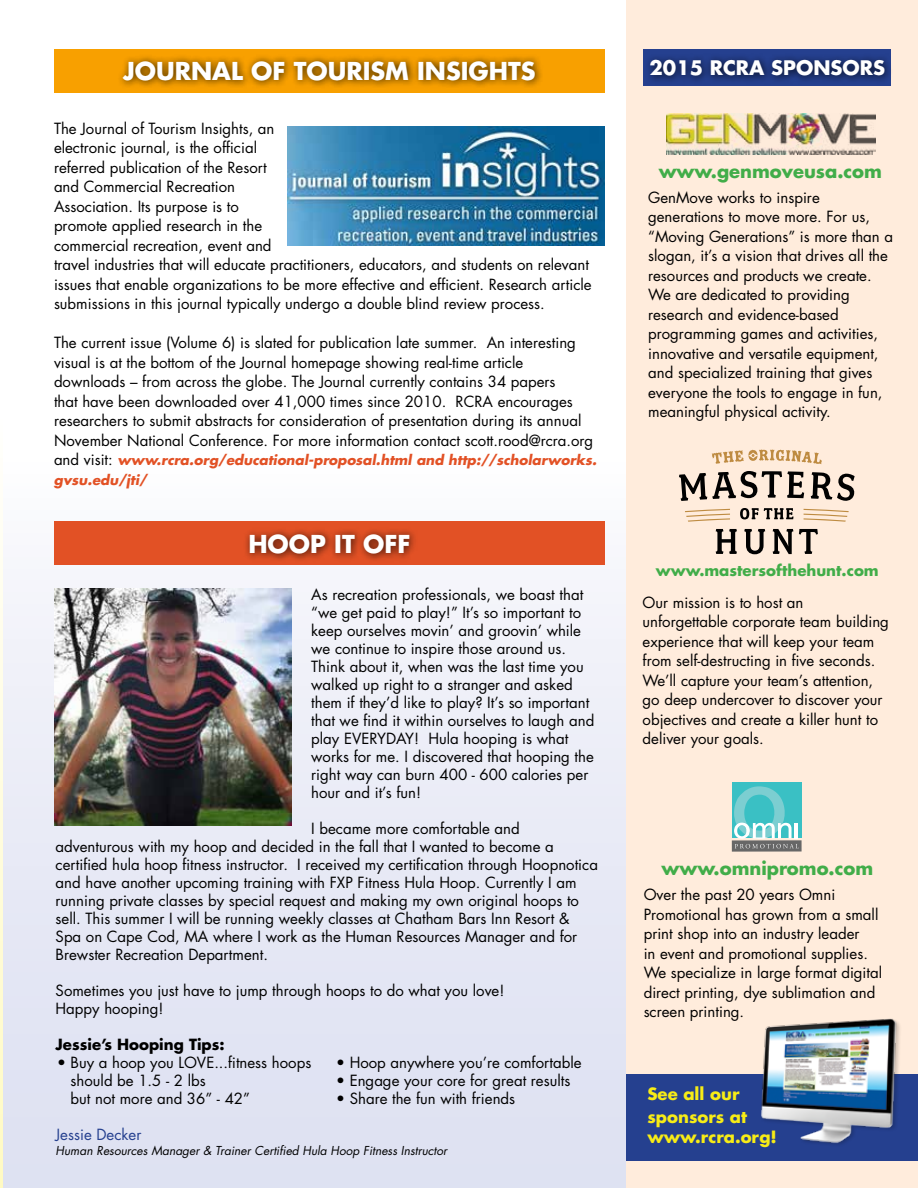
<style>
.page{position:relative;width:918px;height:1188px;background:#fff}
.page>*{position:absolute;margin:0;border:0;box-sizing:border-box;transform-origin:0 0}
.t1{font:700 24px "Futura";color:#fff}
.t2{font:700 19.5px "Futura";color:#fff}
.t3{font:700 18px "Futura";color:#41ad49}
.t4{font:700 16.5px/23.4px "Futura";color:#f7ec16}
.t5{font:15px/19.5px "Futura";color:#000}
.t6{font:700 15px "Futura";color:#41ad49}
.t7{font:700 15px "Futura";color:#000}
.t8{font:15px "Futura";color:#25408f}
.t9{font:italic 700 13.5px/19.5px "Futura";color:#e25125}
.t10{font:italic 12px "Futura";color:#000}
.s1{font-weight:400;font-style:normal;font-size:15px;color:#000}
</style>
<div class="page">
<div style="left:0;top:459px;width:629px;height:729px;background:linear-gradient(to bottom,#faf9fb,#dbdff1)"></div>
<svg style="left:0;top:459px;width:2px;height:729px"></svg>
<div style="left:626px;top:0;width:292px;height:1188px;background:#ffecdc"></div>
<div style="left:54px;top:522px;width:551px;height:43px;background:#e25125"></div>
<div style="left:243px;top:527px;width:175px;height:36px;background:#000;opacity:.75"></div>
<div style="left:644px;top:49px;width:247px;height:37px;background:#25408f"></div>
<div style="left:644px;top:53px;width:250px;height:32px;background:#000;opacity:.75"></div>
<div style="left:626px;top:1075px;width:292px;height:86px;background:#25408f"></div>
<img style="left:756px;top:1018px;width:146px;height:126px">
<img style="left:54px;top:589px;width:237px;height:237px">
<img style="left:288px;top:126px;width:317px;height:119px">
<div style="left:54px;top:50px;width:551px;height:43px;background:#f8a000"></div>
<div style="left:116px;top:54px;width:428px;height:35px;background:#000;opacity:.75"></div>
<img style="left:666px;top:113px;width:210px;height:41px">
<div style="left:732px;top:840px;width:70px;height:12px;background:#676767"></div>
<div style="left:733px;top:782px;width:69px;height:55px;background:#3ac0c4"></div>
<svg style="left:734px;top:786px;width:65px;height:62px"></svg>
<hr style="left:794px;top:823px;width:3px;height:15px;background:#fff">
<svg style="left:679px;top:471px;width:125px;height:30px"></svg>
<svg style="left:811px;top:472px;width:44px;height:29px"></svg>
<svg style="left:712px;top:449px;width:110px;height:15px"></svg>
<svg style="left:716px;top:529px;width:21px;height:25px"></svg>
<svg style="left:744px;top:529px;width:21px;height:25px"></svg>
<svg style="left:773px;top:529px;width:20px;height:25px"></svg>
<svg style="left:799px;top:529px;width:19px;height:25px"></svg>
<svg style="left:740px;top:508px;width:54px;height:11px"></svg>
<svg style="left:685px;top:509px;width:45px;height:13px"></svg>
<svg style="left:803px;top:509px;width:46px;height:13px"></svg>
<h1 class="t1" style="left:123px;top:54px;width:414px">JOURNAL OF TOURISM INSIGHTS</h1>
<p class="t5" style="left:54px;top:118px;width:539px">The Journal of Tourism Insights, an<br>electronic journal, is the official<br>referred publication of the Resort<br>and Commercial Recreation<br>Association. Its purpose is to<br>promote applied research in the<br>commercial recreation, event and<br>travel industries that will educate practitioners, educators, and students on relevant issues that enable organizations to be more effective and efficient. Research article submissions in this journal typically undergo a double blind review process.</p>
<p class="t5" style="left:54px;top:333px;width:541px">The current issue (Volume 6) is slated for publication late summer. An interesting visual is at the bottom of the Journal homepage showing real-time article downloads – from across the globe. The Journal currently contains 34 papers<br>that have been downloaded over 41,000 times since 2010. RCRA encourages researchers to submit abstracts for consideration of presentation during its annual November National Conference. For more information contact scott.rood@rcra.org</p>
<p class="t9" style="left:54px;top:450px;width:544px"><span class="s1">and visit:</span> www.rcra.org/educational-proposal.html and http://scholarworks. gvsu.edu/jti/</p>
<h1 class="t1" style="left:248px;top:528px;width:164px">HOOP IT OFF</h1>
<p class="t5" style="left:311px;top:586px;width:285px;line-height:18px">As recreation professionals, we boast that “we get paid to play!” It’s so important to keep ourselves movin’ and groovin’ while we continue to inspire those around us.<br>Think about it, when was the last time you walked up right to a stranger and asked them if they’d like to play? It’s so important that we find it within ourselves to laugh and play EVERYDAY! Hula hooping is what works for me. I discovered that hooping the right way can burn 400 - 600 calories per hour and it’s fun!</p>
<p class="t5" style="left:56px;top:820px;width:544px;line-height:18px;text-indent:256px">I became more comfortable and adventurous with my hoop and decided in the fall that I wanted to become a certified hula hoop fitness instructor. I received my certification through Hoopnotica and have another upcoming training with FXP Fitness Hula Hoop. Currently I am running private classes by special request and making my own original hoops to sell. This summer I will be running weekly classes at Chatham Bars Inn Resort &amp; Spa on Cape Cod, MA where I work as the Human Resources Manager and for Brewster Recreation Department.</p>
<p class="t5" style="left:56px;top:982px;width:450px;line-height:18px">Sometimes you just have to jump through hoops to do what you love!<br>Happy hooping!</p>
<p class="t7" style="left:56px;top:1034px;width:171px">Jessie’s Hooping Tips:</p>
<p class="t5" style="left:71px;top:1054px;width:242px;line-height:18px;text-indent:-14px">• Buy a hoop you LOVE...fitness hoops should be 1.5 - 2 lbs<br>but not more and 36” - 42”</p>
<p class="t5" style="left:336px;top:1053px;width:247px">• Hoop anywhere you’re comfortable</p>
<p class="t5" style="left:336px;top:1071px;width:236px">• Engage your core for great results</p>
<p class="t5" style="left:336px;top:1089px;width:181px">• Share the fun with friends</p>
<p class="t8" style="left:56px;top:1125px;width:87px">Jessie Decker</p>
<p class="t10" style="left:56px;top:1142px;width:393px">Human Resources Manager &amp; Trainer Certified Hula Hoop Fitness Instructor</p>
<h2 class="t2" style="left:650px;top:54px;width:237px">2015 RCRA SPONSORS</h2>
<p class="t3" style="left:659px;top:158px;width:225px">www.genmoveusa.com</p>
<p class="t5" style="left:648px;top:187px;width:246px">GenMove works to inspire generations to move more. For us, “Moving Generations” is more than a slogan, it’s a vision that drives all the resources and products we create.<br>We are dedicated to providing research and evidence-based programming games and activities, innovative and versatile equipment, and specialized training that gives everyone the tools to engage in fun, meaningful physical activity.</p>
<p class="t6" style="left:656px;top:560px;width:224px">www.mastersofthehunt.com</p>
<p class="t5" style="left:643px;top:592px;width:248px">Our mission is to host an unforgettable corporate team building experience that will keep your team from self-destructing in five seconds.<br>We’ll capture your team’s attention, go deep undercover to discover your objectives and create a killer hunt to deliver your goals.</p>
<p class="t3" style="left:661px;top:856px;width:213px">www.omnipromo.com</p>
<p class="t5" style="left:644px;top:885px;width:240px">Over the past 20 years Omni<br>Promotional has grown from a small print shop into an industry leader<br>in event and promotional supplies.<br>We specialize in large format digital direct printing, dye sublimation and screen printing.</p>
<p class="t4" style="left:647px;top:1082px;width:101px">See all our sponsors at</p>
<p class="t4" style="left:647px;top:1125px;width:131px">www.rcra.org!</p>
</div>
